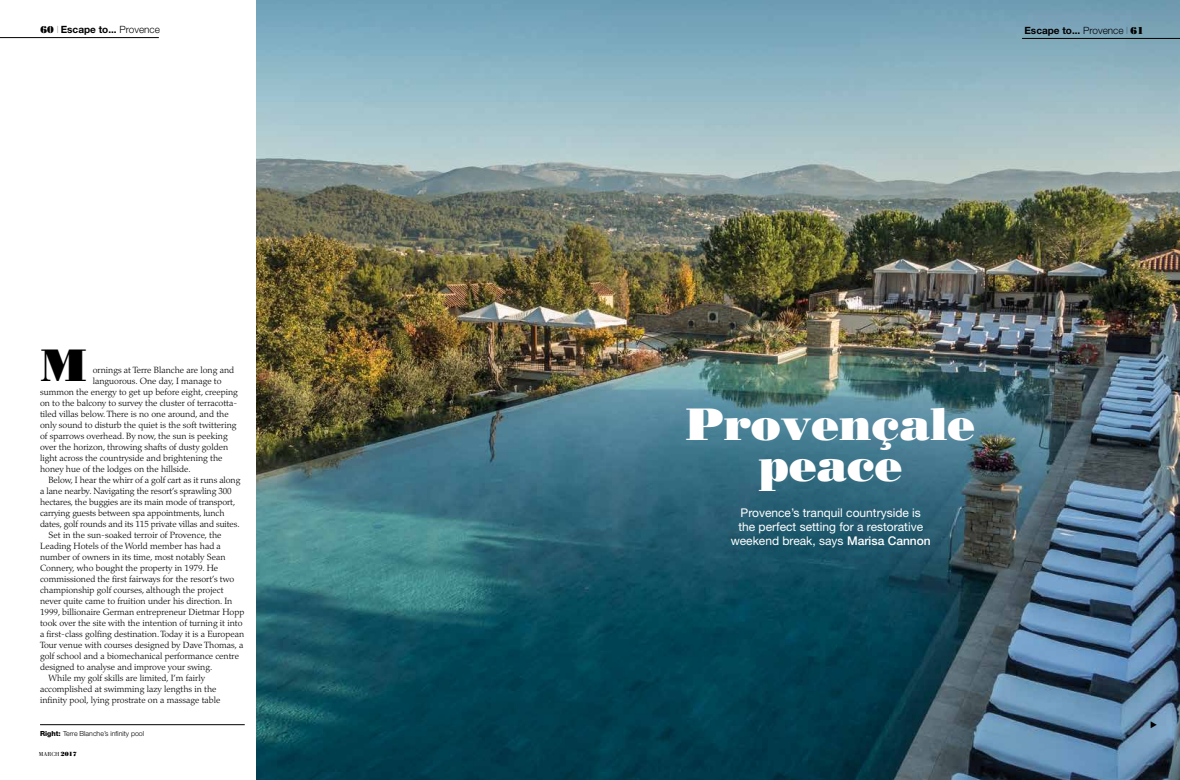
<style>
.page{position:relative;width:1180px;height:780px;background:#fff}
.page>*{position:absolute;margin:0;border:0;box-sizing:border-box;transform-origin:0 0}
.t1{font:45.4px/41.8px "Bodoni Poster";color:#fff;text-align:center}
.t2{font:45.4px "Bodoni Poster";color:#000}
.t3{font:12px/14px "Helvetica Neue";color:#fff;text-align:center}
.t4{font:700 10px "Helvetica Neue";color:#000}
.t5{font:300 9px "Palatino";color:#000}
.t6{font:300 7px "Helvetica Neue";color:#000}
.t7{font:6px "Bodoni";color:#000}
.s1{font-family:"Bodoni Poster";font-weight:400}
.s2{font-weight:200}
.s3{font-weight:300}
.s4{font-weight:800}
.s5{font-family:"Bodoni Poster"}
.s6{font-weight:500}
</style>
<div class="page">
<img style="left:256px;top:0;width:923px;height:780px">
<hr style="left:0;top:37px;width:159px;height:1px;background:#000">
<hr style="left:1021px;top:38px;width:158px;height:1px;background:#000">
<hr style="left:40px;top:724px;width:205px;height:1px;background:#000">
<svg style="left:1150px;top:721px;width:6px;height:7px"></svg>
<p class="t4" style="left:40px;top:24px;width:121px"><span class="s1">60</span> <span class="s2">I</span> Escape to... <span class="s3">Provence</span></p>
<p class="t4" style="left:1024px;top:24px;width:121px">Escape to... <span class="s3">Provence</span> <span class="s2">I</span> <span class="s1">61</span></p>
<h1 class="t2" style="left:41px;top:338px;width:47px">M</h1>
<p class="t5" style="left:93px;top:364px;width:143px">ornings at Terre Blanche are long and</p>
<p class="t5" style="left:93px;top:375px;width:130px">languorous. One day, I manage to</p>
<p class="t5" style="left:40px;top:386px;width:199px">summon the energy to get up before eight, creeping</p>
<p class="t5" style="left:40px;top:397px;width:199px">on to the balcony to survey the cluster of terracotta-</p>
<p class="t5" style="left:40px;top:408px;width:190px">tiled villas below. There is no one around, and the</p>
<p class="t5" style="left:40px;top:419px;width:198px">only sound to disturb the quiet is the soft twittering</p>
<p class="t5" style="left:40px;top:430px;width:189px">of sparrows overhead. By now, the sun is peeking</p>
<p class="t5" style="left:40px;top:441px;width:190px">over the horizon, throwing shafts of dusty golden</p>
<p class="t5" style="left:40px;top:452px;width:184px">light across the countryside and brightening the</p>
<p class="t5" style="left:40px;top:463px;width:152px">honey hue of the lodges on the hillside.</p>
<p class="t5" style="left:49px;top:474px;width:193px">Below, I hear the whirr of a golf cart as it runs along</p>
<p class="t5" style="left:40px;top:485px;width:193px">a lane nearby. Navigating the resort’s sprawling 300</p>
<p class="t5" style="left:40px;top:496px;width:197px">hectares, the buggies are its main mode of transport,</p>
<p class="t5" style="left:40px;top:507px;width:186px">carrying guests between spa appointments, lunch</p>
<p class="t5" style="left:40px;top:518px;width:201px">dates, golf rounds and its 115 private villas and suites.</p>
<p class="t5" style="left:49px;top:529px;width:174px">Set in the sun-soaked terroir of Provence, the</p>
<p class="t5" style="left:40px;top:540px;width:182px">Leading Hotels of the World member has had a</p>
<p class="t5" style="left:40px;top:551px;width:187px">number of owners in its time, most notably Sean</p>
<p class="t5" style="left:40px;top:562px;width:180px">Connery, who bought the property in 1979. He</p>
<p class="t5" style="left:40px;top:573px;width:196px">commissioned the first fairways for the resort’s two</p>
<p class="t5" style="left:40px;top:584px;width:185px">championship golf courses, although the project</p>
<p class="t5" style="left:40px;top:595px;width:194px">never quite came to fruition under his direction. In</p>
<p class="t5" style="left:40px;top:606px;width:206px">1999, billionaire German entrepreneur Dietmar Hopp</p>
<p class="t5" style="left:40px;top:617px;width:204px">took over the site with the intention of turning it into</p>
<p class="t5" style="left:40px;top:628px;width:206px">a first-class golfing destination. Today it is a European</p>
<p class="t5" style="left:40px;top:639px;width:205px">Tour venue with courses designed by Dave Thomas, a</p>
<p class="t5" style="left:40px;top:650px;width:200px">golf school and a biomechanical performance centre</p>
<p class="t5" style="left:40px;top:661px;width:174px">designed to analyse and improve your swing.</p>
<p class="t5" style="left:49px;top:672px;width:158px">While my golf skills are limited, I’m fairly</p>
<p class="t5" style="left:40px;top:683px;width:178px">accomplished at swimming lazy lengths in the</p>
<p class="t5" style="left:40px;top:694px;width:182px">infinity pool, lying prostrate on a massage table</p>
<p class="t6" style="left:40px;top:728px;width:106px"><span class="s4">Right:</span> Terre Blanche’s infinity pool</p>
<p class="t7" style="left:39px;top:751px;width:40px">MARCH <span class="s5">2017</span></p>
<h1 class="t1" style="left:686px;top:402px;width:291px">Provençale peace</h1>
<h2 class="t3" style="left:730px;top:506px;width:202px">Provence’s tranquil countryside is the perfect setting for a restorative weekend break, says <span class="s6">Marisa Cannon</span></h2>
</div>
